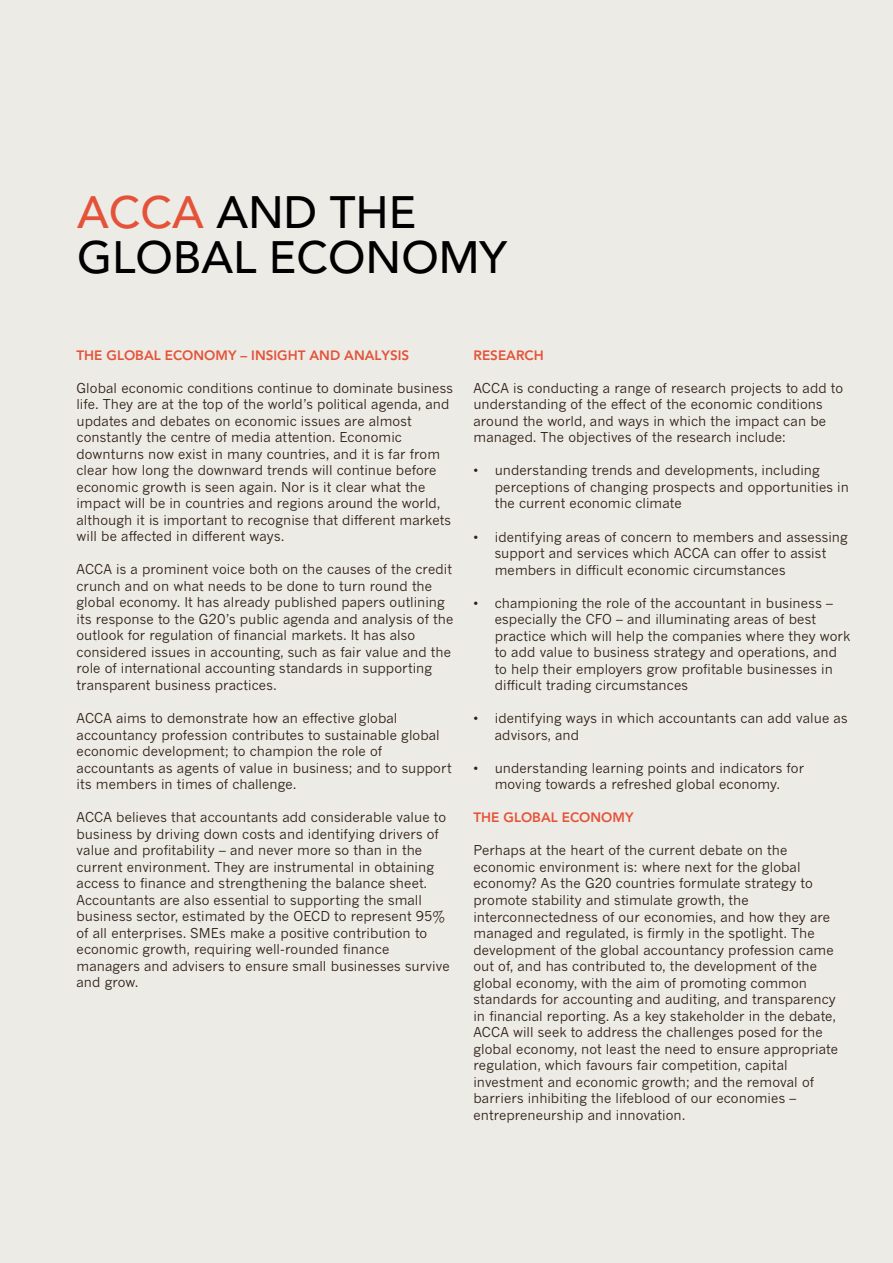
<style>
.page{position:relative;width:893px;height:1263px;background:#fff}
.page>*{position:absolute;margin:0;border:0;box-sizing:border-box;transform-origin:0 0}
.Heading_L1__not_in_T{font:500 45px/45px "Avenir LT Std";color:#000}
.body_text{font:13.5px/16.5px "News Gothic MT Std";letter-spacing:.005em;color:#2f2116}
.body_bullets__space{font:13.5px/16.5px "News Gothic MT Std";letter-spacing:.005em;color:#2f2116}
.Heading_L2{font:800 13.5px "Avenir LT Std";color:#e45339}
.body_text-2{font:800 13.5px "Avenir LT Std";color:#e45339}
.s1{color:#e45339}
</style>
<div class="page">
<div style="left:1px;top:0;width:892px;height:1263px;background:#edebe6"></div>
<p class="Heading_L1__not_in_T" style="left:77px;top:191px;width:431px"><span class="s1">ACCA</span> AND THE<br>GLOBAL ECONOMY</p>
<p class="Heading_L2" style="left:77px;top:347px;width:306px">THE GLOBAL ECONOMY – INSIGHT AND ANALYSIS</p>
<p class="body_text" style="left:77px;top:379px;width:378px">Global economic conditions continue to dominate business life. They are at the top of the world’s political agenda, and updates and debates on economic issues are almost constantly the centre of media attention. Economic downturns now exist in many countries, and it is far from clear how long the downward trends will continue before economic growth is seen again. Nor is it clear what the impact will be in countries and regions around the world, although it is important to recognise that different markets will be affected in different ways.</p>
<p class="body_text" style="left:77px;top:561px;width:378px">ACCA is a prominent voice both on the causes of the credit crunch and on what needs to be done to turn round the global economy. It has already published papers outlining its response to the G20’s public agenda and analysis of the outlook for regulation of financial markets. It has also considered issues in accounting, such as fair value and the role of international accounting standards in supporting transparent business practices.</p>
<p class="body_text" style="left:77px;top:710px;width:377px">ACCA aims to demonstrate how an effective global accountancy profession contributes to sustainable global economic development; to champion the role of accountants as agents of value in business; and to support its members in times of challenge.</p>
<p class="body_text" style="left:77px;top:809px;width:375px">ACCA believes that accountants add considerable value to business by driving down costs and identifying drivers of value and profitability – and never more so than in the current environment. They are instrumental in obtaining access to finance and strengthening the balance sheet.<br>Accountants are also essential to supporting the small business sector, estimated by the OECD to represent 95% of all enterprises. SMEs make a positive contribution to economic growth, requiring well-rounded finance managers and advisers to ensure small businesses survive and grow.</p>
<p class="body_text-2" style="left:473px;top:347px;width:72px">RESEARCH</p>
<p class="body_text" style="left:473px;top:379px;width:371px">ACCA is conducting a range of research projects to add to understanding of the effect of the economic conditions around the world, and ways in which the impact can be managed. The objectives of the research include:</p>
<p class="body_bullets__space" style="left:495px;top:462px;width:356px;text-indent:-21px">• understanding trends and developments, including perceptions of changing prospects and opportunities in the current economic climate</p>
<p class="body_bullets__space" style="left:495px;top:528px;width:355px;text-indent:-21px">• identifying areas of concern to members and assessing support and services which ACCA can offer to assist members in difficult economic circumstances</p>
<p class="body_bullets__space" style="left:495px;top:594px;width:357px;text-indent:-21px">• championing the role of the accountant in business – especially the CFO – and illuminating areas of best practice which will help the companies where they work to add value to business strategy and operations, and to help their employers grow profitable businesses in difficult trading circumstances</p>
<p class="body_bullets__space" style="left:495px;top:710px;width:354px;text-indent:-21px">• identifying ways in which accountants can add value as advisors, and</p>
<p class="body_bullets__space" style="left:473px;top:759px;width:332px;text-align:center">• understanding learning points and indicators for moving towards a refreshed global economy.</p>
<p class="Heading_L2" style="left:473px;top:810px;width:108px">THE GLO BAL ECONO</p>
<p class="Heading_L2" style="left:612px;top:810px;width:23px">MY</p>
<p class="body_text" style="left:473px;top:842px;width:366px">Perhaps at the heart of the current debate on the economic environment is: where next for the global economy? As the G20 countries formulate strategy to promote stability and stimulate growth, the interconnectedness of our economies, and how they are managed and regulated, is firmly in the spotlight. The development of the global accountancy profession came out of, and has contributed to, the development of the global economy, with the aim of promoting common standards for accounting and auditing, and transparency in financial reporting. As a key stakeholder in the debate, ACCA will seek to address the challenges posed for the global economy, not least the need to ensure appropriate regulation, which favours fair competition, capital investment and economic growth; and the removal of barriers inhibiting the lifeblood of our economies – entrepreneurship and innovation.</p>
</div>
